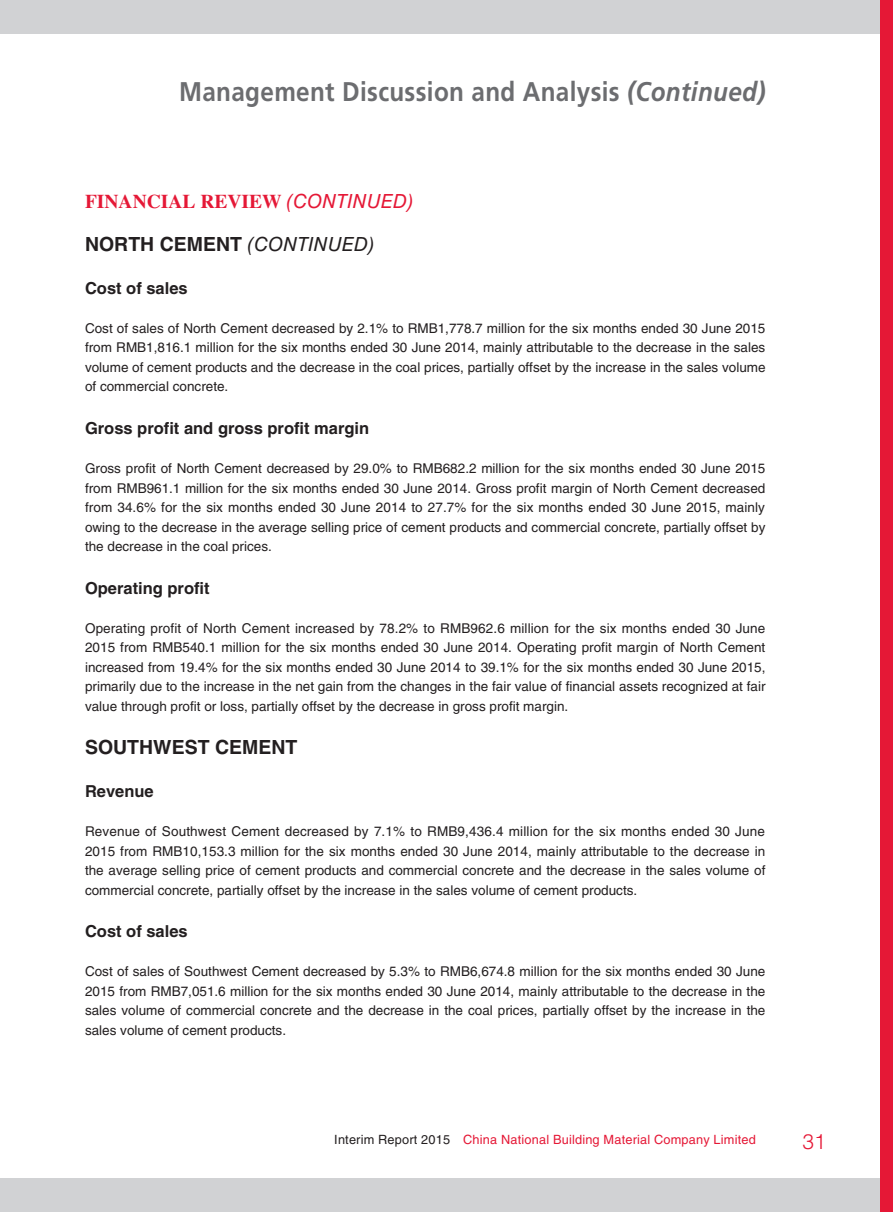
<style>
.page{position:relative;width:893px;height:1212px;background:#fff}
.page>*{position:absolute;margin:0;border:0;box-sizing:border-box;transform-origin:0 0}
.t1{font:700 27px "Frutiger LT Std";letter-spacing:.015em;color:#6c6d70;scale:.9 1}
.t2{font:300 21px "Helvetica LT Std";color:#e51836}
.t3{font:700 19.5px "Helvetica LT Std";color:#231f20}
.t4{font:700 19.5px "Times LT Std";color:#e51836}
.t5{font:700 16.5px "Helvetica LT Std";color:#231f20}
.t6{font:13.5px/19.5px "Helvetica LT Std";color:#231f20;text-align:justify}
.t7{font:12.75px "Helvetica LT Std";letter-spacing:.015em;color:#e51836}
.s1{font-style:italic}
.s2{font-family:"Helvetica LT Std";font-weight:400;font-style:italic}
.s3{font-weight:400;font-style:italic}
.s4{color:#231f20}
</style>
<div class="page">
<div style="left:0;top:1178px;width:893px;height:34px;background:#d1d2d4"></div>
<div style="left:0;top:0;width:893px;height:34px;background:#d1d2d4"></div>
<div style="left:880px;top:0;width:13px;height:1212px;background:#e51836"></div>
<h1 class="t1" style="left:179px;top:76px;width:653px">Management Discussion and Analysis <span class="s1">(Continued)</span></h1>
<h3 class="t4" style="left:85px;top:189px;width:330px">FINANCIAL REVIEW <span class="s2">(CONTINUED)</span></h3>
<h3 class="t3" style="left:85px;top:232px;width:291px">NORTH CEMENT <span class="s3">(CONTINUED)</span></h3>
<p class="t5" style="left:85px;top:278px;width:104px">Cost of sales</p>
<p class="t6" style="left:85px;top:318px;width:682px">Cost of sales of North Cement decreased by 2.1% to RMB1,778.7 million for the six months ended 30 June 2015 from RMB1,816.1 million for the six months ended 30 June 2014, mainly attributable to the decrease in the sales volume of cement products and the decrease in the coal prices, partially offset by the increase in the sales volume of commercial concrete.</p>
<p class="t5" style="left:85px;top:418px;width:286px">Gross profit and gross profit margin</p>
<p class="t6" style="left:85px;top:459px;width:682px">Gross profit of North Cement decreased by 29.0% to RMB682.2 million for the six months ended 30 June 2015 from RMB961.1 million for the six months ended 30 June 2014. Gross profit margin of North Cement decreased from 34.6% for the six months ended 30 June 2014 to 27.7% for the six months ended 30 June 2015, mainly owing to the decrease in the average selling price of cement products and commercial concrete, partially offset by the decrease in the coal prices.</p>
<p class="t5" style="left:85px;top:578px;width:126px">Operating profit</p>
<p class="t6" style="left:85px;top:618px;width:682px">Operating profit of North Cement increased by 78.2% to RMB962.6 million for the six months ended 30 June 2015 from RMB540.1 million for the six months ended 30 June 2014. Operating profit margin of North Cement increased from 19.4% for the six months ended 30 June 2014 to 39.1% for the six months ended 30 June 2015, primarily due to the increase in the net gain from the changes in the fair value of financial assets recognized at fair value through profit or loss, partially offset by the decrease in gross profit margin.</p>
<h3 class="t3" style="left:85px;top:736px;width:214px">SOUTHWEST CEMENT</h3>
<p class="t5" style="left:85px;top:781px;width:70px">Revenue</p>
<p class="t6" style="left:85px;top:822px;width:682px">Revenue of Southwest Cement decreased by 7.1% to RMB9,436.4 million for the six months ended 30 June 2015 from RMB10,153.3 million for the six months ended 30 June 2014, mainly attributable to the decrease in the average selling price of cement products and commercial concrete and the decrease in the sales volume of commercial concrete, partially offset by the increase in the sales volume of cement products.</p>
<p class="t5" style="left:85px;top:921px;width:104px">Cost of sales</p>
<p class="t6" style="left:85px;top:962px;width:682px">Cost of sales of Southwest Cement decreased by 5.3% to RMB6,674.8 million for the six months ended 30 June 2015 from RMB7,051.6 million for the six months ended 30 June 2014, mainly attributable to the decrease in the sales volume of commercial concrete and the decrease in the coal prices, partially offset by the increase in the sales volume of cement products.</p>
<p class="t7" style="left:334px;top:1132px;width:423px"><span class="s4">Interim Report 2015</span> China National Building Material Company Limited</p>
<h2 class="t2" style="left:802px;top:1129px;width:25px">31</h2>
</div>
